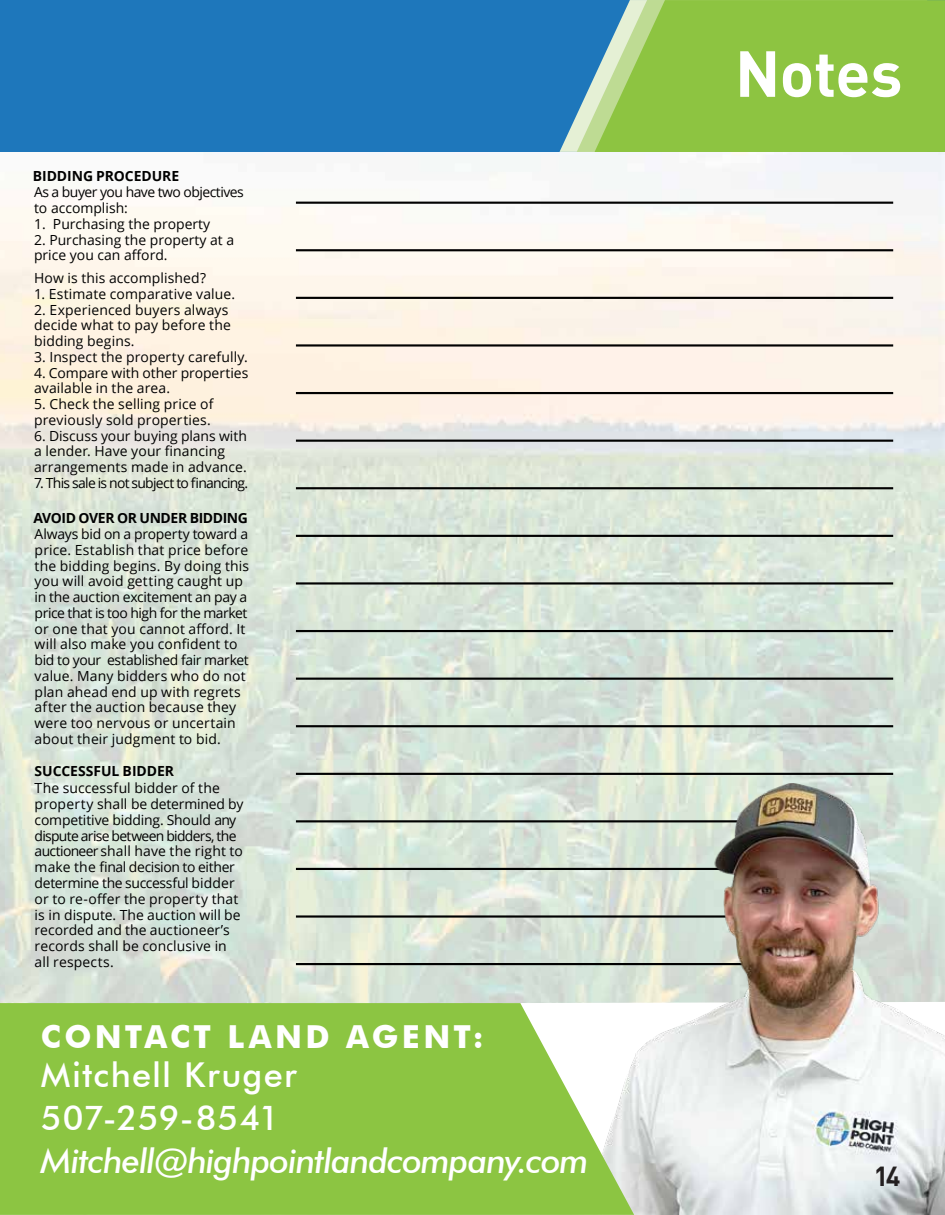
<style>
.page{position:relative;width:945px;height:1215px;background:#fff}
.page>*{position:absolute;margin:0;border:0;box-sizing:border-box;transform-origin:0 0}
.t1{font:700 64.05px "DIN";letter-spacing:-.01em;color:#fff}
.t2{font:italic 500 34.2px "Futura BT";letter-spacing:-.03em;color:#fff}
.t3{font:500 34.2px/43.3px "Futura BT";letter-spacing:.035em;color:#fff}
.t4{font:700 31.65px "Futura BT";letter-spacing:.105em;color:#fff}
.t5{font:27px "DIN Bold";color:#231f20}
.t6{font:13.95px/15.8px "Open Sans";letter-spacing:.005em;color:#010101}
.t7{font:13.95px/15.8px "Open Sans";letter-spacing:-.035em;color:#010101}
.t8{font:13.95px "Open Sans";letter-spacing:-.055em;color:#010101}
.t9{font:700 13.95px "Open Sans";letter-spacing:-.01em;color:#010101}
.t10{font:700 13.95px "Open Sans";letter-spacing:-.03em;color:#010101}
</style>
<div class="page">
<img style="left:0;top:152px;width:945px;height:851px">
<div style="left:0;top:0;width:945px;height:152px;background:#1e77bb"></div>
<svg style="left:560px;top:114px;width:17px;height:38px"></svg>
<svg style="left:577px;top:75px;width:18px;height:77px"></svg>
<svg style="left:595px;top:0;width:350px;height:152px;background:#8fc44c"></svg>
<hr style="left:296px;top:202px;width:597px;height:2px;background:#010101">
<hr style="left:296px;top:249px;width:597px;height:2px;background:#010101">
<hr style="left:296px;top:297px;width:597px;height:2px;background:#010101">
<hr style="left:296px;top:344px;width:597px;height:3px;background:#010101">
<hr style="left:296px;top:392px;width:597px;height:2px;background:#010101">
<hr style="left:296px;top:440px;width:597px;height:2px;background:#010101">
<hr style="left:296px;top:487px;width:597px;height:2px;background:#010101">
<hr style="left:296px;top:535px;width:597px;height:2px;background:#010101">
<hr style="left:296px;top:582px;width:597px;height:3px;background:#010101">
<hr style="left:296px;top:630px;width:597px;height:2px;background:#010101">
<hr style="left:296px;top:678px;width:597px;height:2px;background:#010101">
<hr style="left:296px;top:725px;width:597px;height:2px;background:#010101">
<hr style="left:296px;top:773px;width:597px;height:2px;background:#010101">
<hr style="left:296px;top:820px;width:523px;height:2px;background:#010101">
<hr style="left:296px;top:868px;width:523px;height:2px;background:#010101">
<hr style="left:296px;top:915px;width:523px;height:3px;background:#010101">
<hr style="left:296px;top:963px;width:523px;height:2px;background:#010101">
<img style="left:587px;top:784px;width:358px;height:431px">
<svg style="left:0;top:1003px;width:634px;height:212px;background:#95c952"></svg>
<p class="t9" style="left:33px;top:166px;width:148px">BIDDING PROCEDURE</p>
<p class="t7" style="left:34px;top:184px;width:211px">As a buyer you have two objectives to accomplish:</p>
<p class="t6" style="left:34px;top:216px;width:178px">1. Purchasing the property</p>
<p class="t6" style="left:34px;top:231px;width:202px">2. Purchasing the property at a price you can afford.</p>
<p class="t6" style="left:34px;top:270px;width:174px">How is this accomplished?</p>
<p class="t6" style="left:34px;top:285px;width:203px">1. Estimate comparative value.</p>
<p class="t6" style="left:34px;top:301px;width:198px">2. Experienced buyers always decide what to pay before the bidding begins.</p>
<p class="t6" style="left:34px;top:348px;width:215px">3. Inspect the property carefully.</p>
<p class="t6" style="left:34px;top:364px;width:216px">4. Compare with other properties available in the area.</p>
<p class="t6" style="left:34px;top:396px;width:181px">5. Check the selling price of previously sold properties.</p>
<p class="t6" style="left:34px;top:427px;width:215px">6. Discuss your buying plans with a lender. Have your financing arrangements made in advance.</p>
<p class="t8" style="left:34px;top:473px;width:216px">7. This sale is not subject to financing.</p>
<p class="t10" style="left:33px;top:508px;width:216px">AVOID OVER OR UNDER BIDDING</p>
<p class="t6" style="left:35px;top:526px;width:216px">Always bid on a property toward a price. Establish that price before the bidding begins. By doing this you will avoid getting caught up in the auction excitement an pay a price that is too high for the market or one that you cannot afford. It will also make you confident to bid to your established fair market value. Many bidders who do not plan ahead end up with regrets after the auction because they were too nervous or uncertain about their judgment to bid.</p>
<p class="t9" style="left:35px;top:761px;width:141px">SUCCESSFUL BIDDER</p>
<p class="t6" style="left:35px;top:780px;width:210px">The successful bidder of the property shall be determined by competitive bidding. Should any dispute arise between bidders, the auctioneer shall have the right to make the final decision to either determine the successful bidder or to re-offer the property that is in dispute. The auction will be recorded and the auctioneer’s records shall be conclusive in all respects.</p>
<h3 class="t4" style="left:41px;top:1017px;width:444px">CONTACT LAND AGENT:</h3>
<h2 class="t3" style="left:41px;top:1053px;width:257px">Mitchell Kruger<br>507-259-8541</h2>
<h2 class="t2" style="left:41px;top:1140px;width:549px">Mitchell@highpointlandcompany.com</h2>
<h1 class="t1" style="left:735px;top:32px;width:169px">Notes</h1>
<h3 class="t5" style="left:874px;top:1158px;width:28px">14</h3>
</div>
